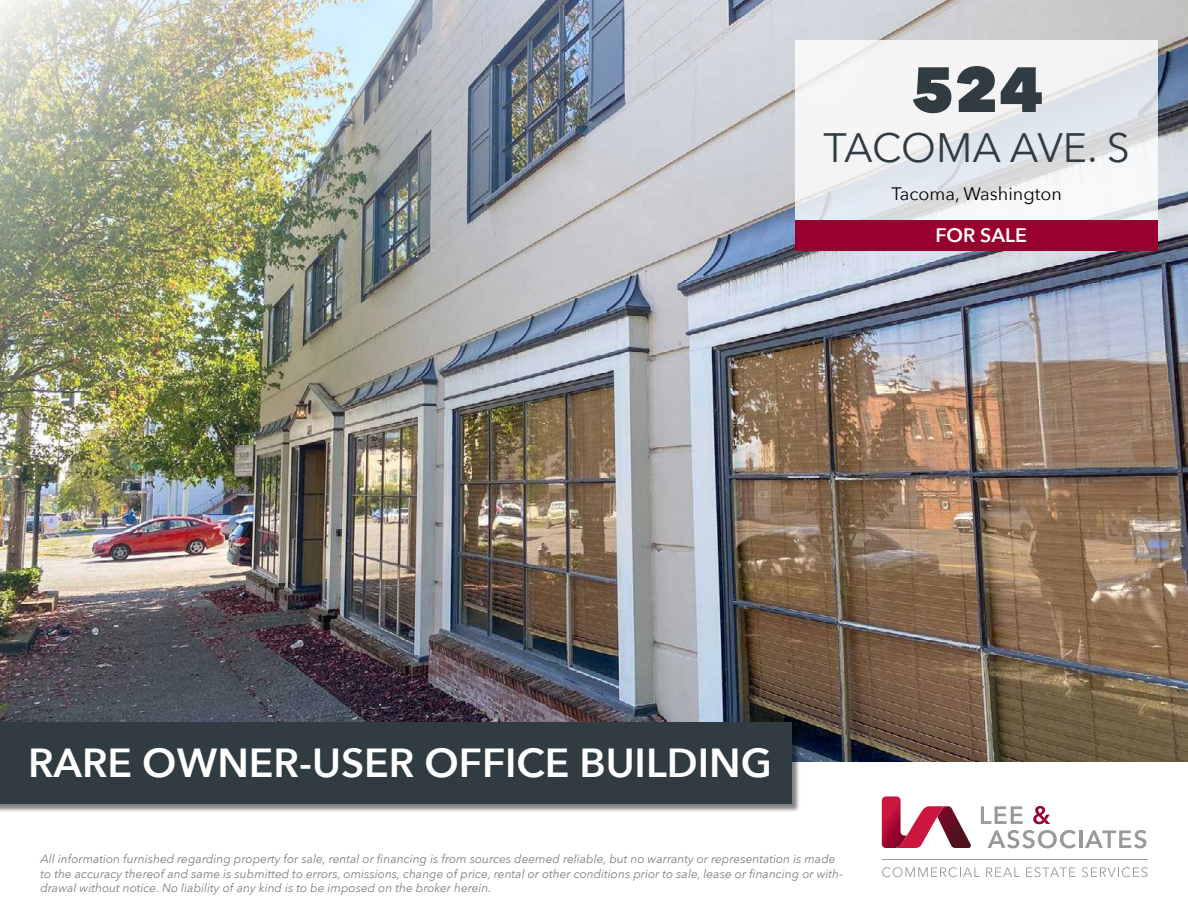
<style>
.page{position:relative;width:1188px;height:918px;background:#fff}
.page>*{position:absolute;margin:0;border:0;box-sizing:border-box;transform-origin:0 0}
.t1{font:800 63px "Avenir Next";color:#303c42}
.t2{font:40.95px "Avenir Next";letter-spacing:-.01em;color:#303c42}
.t3{font:600 40.5px "Avenir Next";color:#fff}
.t4{font:600 19.5px "Avenir Next";color:#fff}
.t5{font:18px "Avenir Next";color:#000}
.t6{font:italic 12px/14.4px "Avenir Next";color:#7e8083}
</style>
<div class="page">
<img style="left:0;top:0;width:1188px;height:761px">
<div style="left:0;top:723px;width:800px;height:90px;background:#000;opacity:.5"></div>
<div style="left:0;top:722px;width:792px;height:81px;background:#303c42"></div>
<svg style="left:795px;top:40px;width:363px;height:180px;fill:#f4f4f4"></svg>
<div style="left:795px;top:220px;width:363px;height:31px;background:#98002e"></div>
<svg style="left:981px;top:806px;width:42px;height:18px"></svg>
<svg style="left:1033px;top:806px;width:17px;height:18px"></svg>
<svg style="left:988px;top:830px;width:88px;height:18px"></svg>
<hr style="left:1079px;top:830px;width:3px;height:18px;background:#999">
<svg style="left:1085px;top:830px;width:61px;height:18px"></svg>
<svg style="left:882px;top:796px;width:89px;height:52px"></svg>
<svg style="left:882px;top:867px;width:98px;height:10px"></svg>
<svg style="left:986px;top:867px;width:34px;height:10px"></svg>
<svg style="left:1026px;top:867px;width:49px;height:10px"></svg>
<svg style="left:1082px;top:867px;width:65px;height:10px"></svg>
<hr style="left:882px;top:859px;width:266px;height:1px;background:#999">
<h1 class="t1" style="left:910px;top:51px;width:134px">524</h1>
<h2 class="t2" style="left:823px;top:114px;width:308px">TACOMA AVE. S</h2>
<h3 class="t5" style="left:891px;top:178px;width:172px">Tacoma, Washington</h3>
<h3 class="t4" style="left:935px;top:218px;width:93px">FOR SALE</h3>
<h3 class="t3" style="left:28px;top:728px;width:745px">RARE OWNER-USER OFFICE BUILDING</h3>
<p class="t6" style="left:40px;top:851px;width:804px">All information furnished regarding property for sale, rental or financing is from sources deemed reliable, but no warranty or representation is made to the accuracy thereof and same is submitted to errors, omissions, change of price, rental or other conditions prior to sale, lease or financing or with&shy;drawal without notice. No liability of any kind is to be imposed on the broker herein.</p>
</div>
